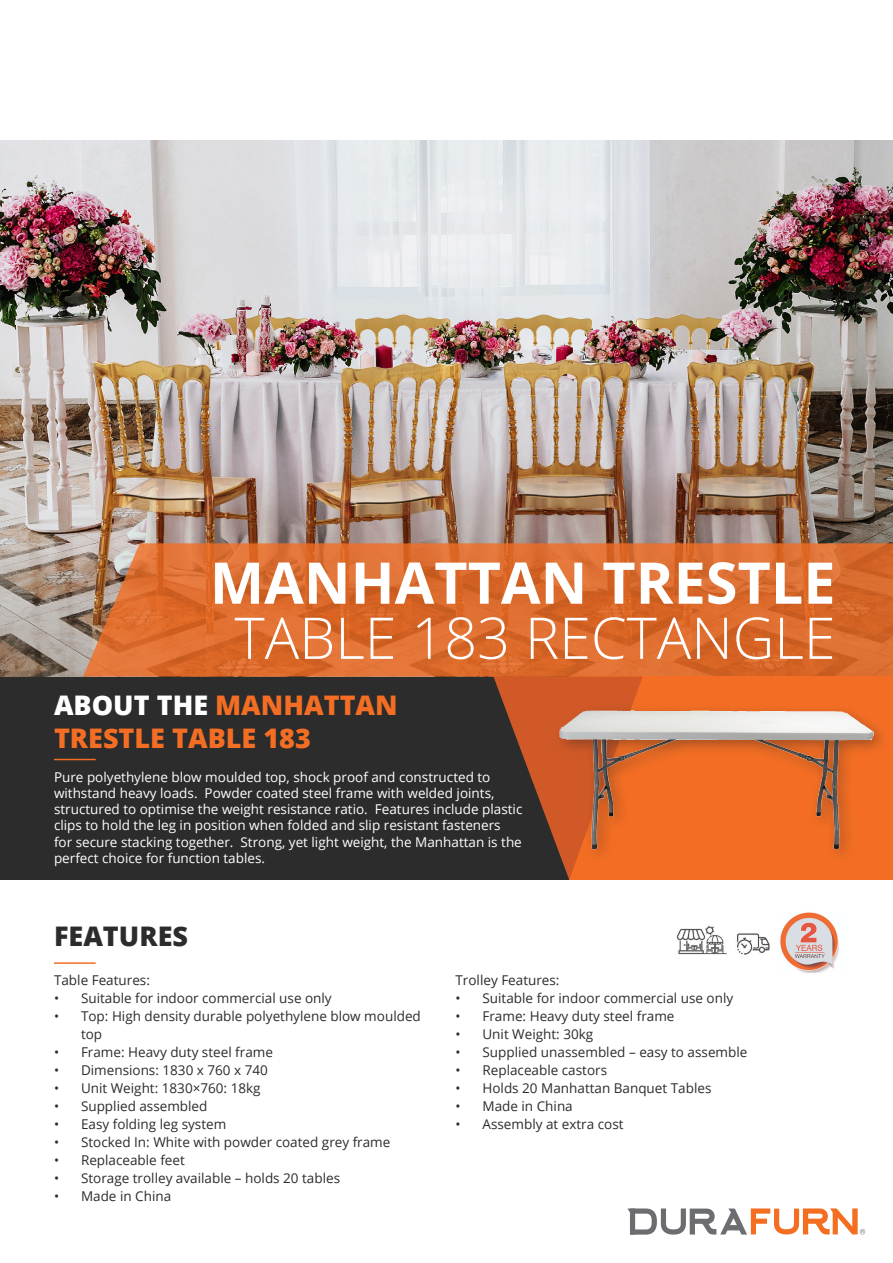
<style>
.page{position:relative;width:893px;height:1263px;background:#fff}
.page>*{position:absolute;margin:0;border:0;box-sizing:border-box;transform-origin:0 0}
.t1{font:300 57.45px "Open Sans";color:#fff}
.t2{font:700 57.45px "Open Sans";color:#fff}
.t3{font:800 27px/32.4px "Open Sans";color:#f36e24}
.t4{font:800 27px "Open Sans";color:#2b2c2b}
.t5{font:13.5px/18px "Open Sans";color:#2b2c2b}
.t6{font:13.5px/16.2px "Open Sans";color:#fff}
.s1{color:#fff}
</style>
<div class="page">
<div style="left:0;top:676px;width:600px;height:204px;background:#2b2c2b"></div>
<img style="left:0;top:140px;width:893px;height:536px">
<svg style="left:493px;top:676px;width:52px;height:139px"></svg>
<hr style="left:54px;top:759px;width:42px;height:1px;background:#f36e24">
<img style="left:545px;top:676px;width:343px;height:204px">
<svg style="left:83px;top:543px;width:810px;height:133px;background:#d96c30"></svg>
<hr style="left:54px;top:962px;width:42px;height:2px;background:#f36e24">
<svg style="left:627px;top:1208px;width:238px;height:26px"></svg>
<img style="left:780px;top:912px;width:59px;height:60px">
<img style="left:737px;top:933px;width:33px;height:22px">
<img style="left:676px;top:925px;width:51px;height:30px">
<p class="t2" style="left:210px;top:542px;width:627px">MANHATTAN TRESTLE</p>
<p class="t1" style="left:234px;top:599px;width:603px">TABLE 183 RECTANGLE</p>
<p class="t3" style="left:54px;top:688px;width:345px"><span class="s1">ABOUT THE</span> MANHATTAN<br>TRESTLE TABLE 183</p>
<p class="t6" style="left:54px;top:768px;width:470px">Pure polyethylene blow moulded top, shock proof and constructed to withstand heavy loads. Powder coated steel frame with welded joints, structured to optimise the weight resistance ratio. Features include plastic clips to hold the leg in position when folded and slip resistant fasteners<br>for secure stacking together. Strong, yet light weight, the Manhattan is the perfect choice for function tables.</p>
<p class="t4" style="left:54px;top:916px;width:136px">FEATURES</p>
<p class="t5" style="left:54px;top:971px;width:97px">Table Features:</p>
<p class="t5" style="left:54px;top:989px;width:279px">• Suitable for indoor commercial use only</p>
<p class="t5" style="left:81px;top:1007px;width:341px;text-indent:-27px">• Top: High density durable polyethylene blow moulded top</p>
<p class="t5" style="left:54px;top:1043px;width:220px">• Frame: Heavy duty steel frame</p>
<p class="t5" style="left:54px;top:1061px;width:215px">• Dimensions: 1830 x 760 x 740</p>
<p class="t5" style="left:54px;top:1079px;width:208px">• Unit Weight: 1830×760: 18kg</p>
<p class="t5" style="left:54px;top:1097px;width:155px">• Supplied assembled</p>
<p class="t5" style="left:54px;top:1115px;width:174px">• Easy folding leg system</p>
<p class="t5" style="left:54px;top:1133px;width:338px">• Stocked In: White with powder coated grey frame</p>
<p class="t5" style="left:54px;top:1151px;width:132px">• Replaceable feet</p>
<p class="t5" style="left:54px;top:1169px;width:288px">• Storage trolley available – holds 20 tables</p>
<p class="t5" style="left:54px;top:1187px;width:119px">• Made in China</p>
<p class="t5" style="left:455px;top:971px;width:106px">Trolley Features:</p>
<p class="t5" style="left:455px;top:989px;width:279px">• Suitable for indoor commercial use only</p>
<p class="t5" style="left:455px;top:1007px;width:220px">• Frame: Heavy duty steel frame</p>
<p class="t5" style="left:455px;top:1025px;width:139px">• Unit Weight: 30kg</p>
<p class="t5" style="left:455px;top:1043px;width:293px">• Supplied unassembled – easy to assemble</p>
<p class="t5" style="left:455px;top:1061px;width:153px">• Replaceable castors</p>
<p class="t5" style="left:455px;top:1079px;width:257px">• Holds 20 Manhattan Banquet Tables</p>
<p class="t5" style="left:455px;top:1097px;width:119px">• Made in China</p>
<p class="t5" style="left:455px;top:1115px;width:170px">• Assembly at extra cost</p>
</div>
